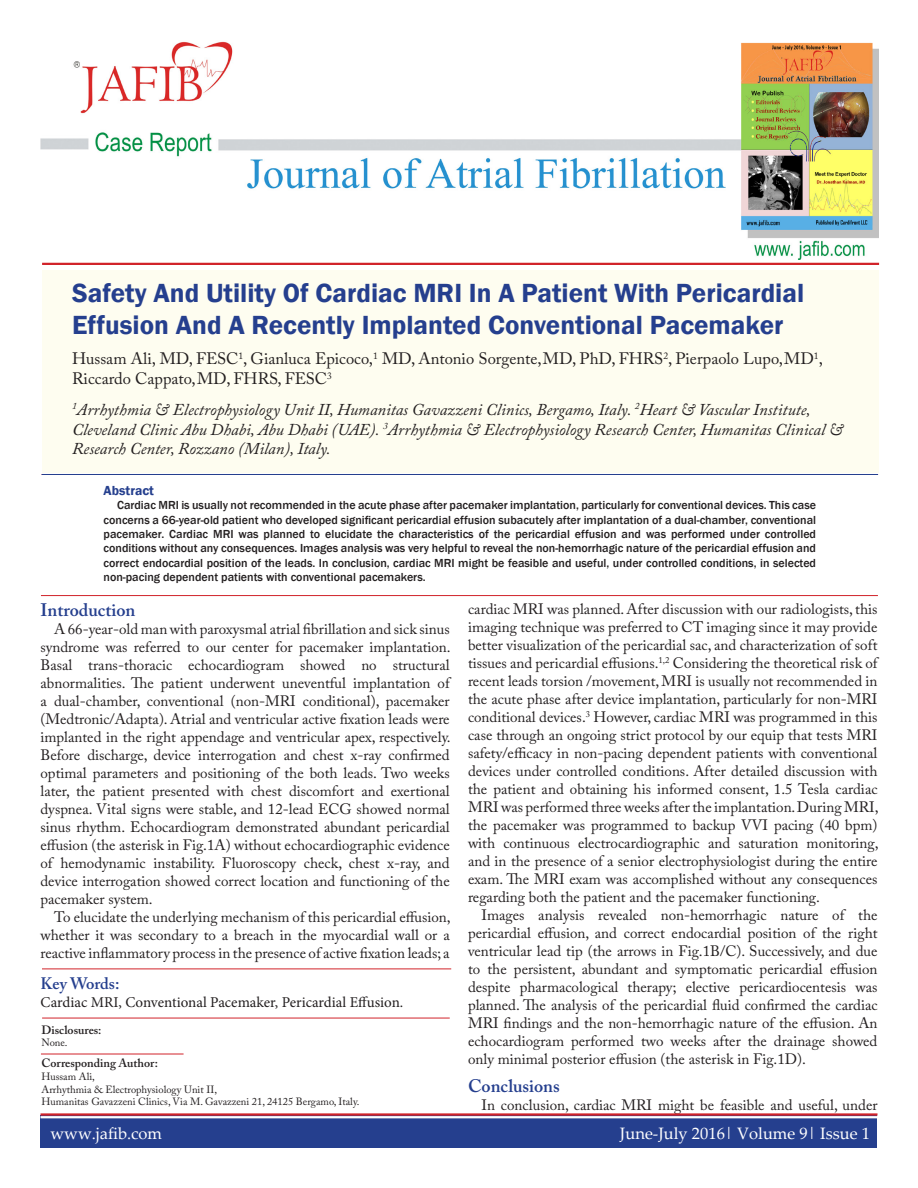
<style>
.page{position:relative;width:918px;height:1188px;background:#fff}
.page>*{position:absolute;margin:0;border:0;box-sizing:border-box;transform-origin:0 0}
._05_Article_Title{font:600 27px/32.4px "Franklin Gothic";color:#253f8e}
._11_Body_Header{font:600 18px "Adobe Caslon Pro";color:#253f8e}
._07_Author_Affiliati{font:italic 16.5px/19.8px "Adobe Caslon Pro";color:#231f20}
._06_Author_block{font:16.5px/19.8px "Adobe Caslon Pro";color:#231f20}
.white_header_for_blu{font:16.5px "Palatino Linotype";color:#fff}
._11_Body_Header-2{font:600 16.5px "Adobe Caslon Pro";color:#253f8e}
._10_Body_Text{font:15px/18px "Adobe Caslon Pro";color:#231f20;text-align:justify}
.t1{font:15px "Minion Pro";color:#231f20}
._08_Abstract_Header{font:600 13.5px "Franklin Gothic";color:#253f8e}
._09_Abstract_Body{font:500 12px/14.4px "Franklin Gothic";color:#231f20;text-align:justify}
._13_small_text_for_h{font:600 12px "Adobe Caslon Pro";color:#231f20}
._14_Small_text_heade{font:600 12px "Adobe Caslon Pro";color:#231f20}
._13_small_text_for_h-2{font:10.5px "Adobe Caslon Pro";color:#231f20}
</style>
<div class="page">
<div style="left:42px;top:270px;width:837px;height:203px;background:#fefdf0"></div>
<hr style="left:41px;top:595px;width:837px;height:1px;background:#d1232a">
<hr style="left:42px;top:474px;width:836px;height:1px;background:#253f8e">
<hr style="left:42px;top:1018px;width:408px;height:1px;background:#d1232a">
<hr style="left:41px;top:1054px;width:143px;height:1px;background:#d1232a">
<hr style="left:42px;top:969px;width:409px;height:1px;background:#d1232a">
<div style="left:40px;top:1115px;width:838px;height:33px;background:#253f8e"></div>
<hr style="left:40px;top:1113px;width:838px;height:3px;background:#d1232a">
<hr style="left:40px;top:1116px;width:838px;height:2px;background:#fff">
<hr style="left:42px;top:263px;width:837px;height:2px;background:#d1232a">
<img style="left:40px;top:41px;width:838px;height:218px">
<p class="_05_Article_Title" style="left:72px;top:277px;width:734px">Safety And Utility Of Cardiac MRI In A Patient With Pericardial<br>Effusion And A Recently Implanted Conventional Pacemaker</p>
<p class="_06_Author_block" style="left:72px;top:349px;width:752px">Hussam Ali, MD, FESC<sup>1</sup>, Gianluca Epicoco,<sup>1</sup> MD, Antonio Sorgente,MD, PhD, FHRS<sup>2</sup>, Pierpaolo Lupo,MD<sup>1</sup>,<br>Riccardo Cappato,MD, FHRS, FESC<sup>3</sup></p>
<p class="_07_Author_Affiliati" style="left:72px;top:399px;width:772px"><sup>1</sup>Arrhythmia &amp; Electrophysiology Unit II, Humanitas Gavazzeni Clinics, Bergamo, Italy. <sup>2</sup>Heart &amp; Vascular Institute,<br>Cleveland Clinic Abu Dhabi, Abu Dhabi (UAE). <sup>3</sup>Arrhythmia &amp; Electrophysiology Research Center, Humanitas Clinical &amp;<br>Research Center, Rozzano (Milan), Italy.</p>
<p class="_08_Abstract_Header" style="left:104px;top:482px;width:52px">Abstract</p>
<p class="_09_Abstract_Body" style="left:104px;top:498px;width:714px;text-indent:14px">Cardiac MRI is usually not recommended in the acute phase after pacemaker implantation, particularly for conventional devices. This case concerns a 66-year-old patient who developed significant pericardial effusion subacutely after implantation of a dual-chamber, conventional pacemaker. Cardiac MRI was planned to elucidate the characteristics of the pericardial effusion and was performed under controlled conditions without any consequences. Images analysis was very helpful to reveal the non-hemorrhagic nature of the pericardial effusion and correct endocardial position of the leads. In conclusion, cardiac MRI might be feasible and useful, under controlled conditions, in selected non-pacing dependent patients with conventional pacemakers.</p>
<p class="_11_Body_Header" style="left:40px;top:599px;width:96px">Introduction</p>
<p class="_10_Body_Text" style="left:40px;top:620px;width:412px;text-indent:14px">A 66-year-old man with paroxysmal atrial fibrillation and sick sinus syndrome was referred to our center for pacemaker implantation.<br>Basal trans-thoracic echocardiogram showed no structural abnormalities. The patient underwent uneventful implantation of a dual-chamber, conventional (non-MRI conditional), pacemaker (Medtronic/Adapta). Atrial and ventricular active fixation leads were implanted in the right appendage and ventricular apex, respectively.<br>Before discharge, device interrogation and chest x-ray confirmed optimal parameters and positioning of the both leads. Two weeks later, the patient presented with chest discomfort and exertional dyspnea. Vital signs were stable, and 12-lead ECG showed normal sinus rhythm. Echocardiogram demonstrated abundant pericardial effusion (the asterisk in Fig.1A) without echocardiographic evidence of hemodynamic instability. Fluoroscopy check, chest x-ray, and device interrogation showed correct location and functioning of the pacemaker system.</p>
<p class="_10_Body_Text" style="left:40px;top:908px;width:412px;text-indent:14px">To elucidate the underlying mechanism of this pericardial effusion, whether it was secondary to a breach in the myocardial wall or a reactive inflammatory process in the presence of active fixation leads; a</p>
<p class="_11_Body_Header-2" style="left:41px;top:974px;width:80px">Key Words:</p>
<p class="t1" style="left:41px;top:992px;width:364px">Cardiac MRI, Conventional Pacemaker, Pericardial Effusion.</p>
<p class="_14_Small_text_heade" style="left:42px;top:1023px;width:62px">Disclosures:</p>
<p class="_13_small_text_for_h-2" style="left:42px;top:1037px;width:28px">None.</p>
<p class="_13_small_text_for_h" style="left:42px;top:1056px;width:118px">Corresponding Author:</p>
<p class="_13_small_text_for_h-2" style="left:42px;top:1070px;width:55px">Hussam Ali,</p>
<p class="_13_small_text_for_h-2" style="left:42px;top:1083px;width:177px">Arrhythmia &amp; Electrophysiology Unit II,</p>
<p class="_13_small_text_for_h-2" style="left:42px;top:1096px;width:319px">Humanitas Gavazzeni Clinics, Via M. Gavazzeni 21, 24125 Bergamo, Italy.</p>
<p class="_10_Body_Text" style="left:468px;top:600px;width:412px">cardiac MRI was planned. After discussion with our radiologists, this imaging technique was preferred to CT imaging since it may provide better visualization of the pericardial sac, and characterization of soft tissues and pericardial effusions.<sup>1,2</sup> Considering the theoretical risk of recent leads torsion /movement, MRI is usually not recommended in the acute phase after device implantation, particularly for non-MRI conditional devices.<sup>3</sup> However, cardiac MRI was programmed in this case through an ongoing strict protocol by our equip that tests MRI safety/efficacy in non-pacing dependent patients with conventional devices under controlled conditions. After detailed discussion with the patient and obtaining his informed consent, 1.5 Tesla cardiac MRI was performed three weeks after the implantation. During MRI, the pacemaker was programmed to backup VVI pacing (40 bpm) with continuous electrocardiographic and saturation monitoring, and in the presence of a senior electrophysiologist during the entire exam. The MRI exam was accomplished without any consequences regarding both the patient and the pacemaker functioning.</p>
<p class="_10_Body_Text" style="left:468px;top:906px;width:411px;text-indent:14px">Images analysis revealed non-hemorrhagic nature of the pericardial effusion, and correct endocardial position of the right ventricular lead tip (the arrows in Fig.1B/C). Successively, and due to the persistent, abundant and symptomatic pericardial effusion despite pharmacological therapy; elective pericardiocentesis was planned. The analysis of the pericardial fluid confirmed the cardiac MRI findings and the non-hemorrhagic nature of the effusion. An echocardiogram performed two weeks after the drainage showed only minimal posterior effusion (the asterisk in Fig.1D).</p>
<p class="_11_Body_Header" style="left:468px;top:1075px;width:93px">Conclusions</p>
<p class="_10_Body_Text" style="left:482px;top:1096px;width:398px">In conclusion, cardiac MRI might be feasible and useful, under</p>
<p class="white_header_for_blu" style="left:51px;top:1122px;width:113px">www.jafib.com</p>
<p class="white_header_for_blu" style="left:620px;top:1122px;width:252px">June-July 2016| Volume 9| Issue 1</p>
</div>
